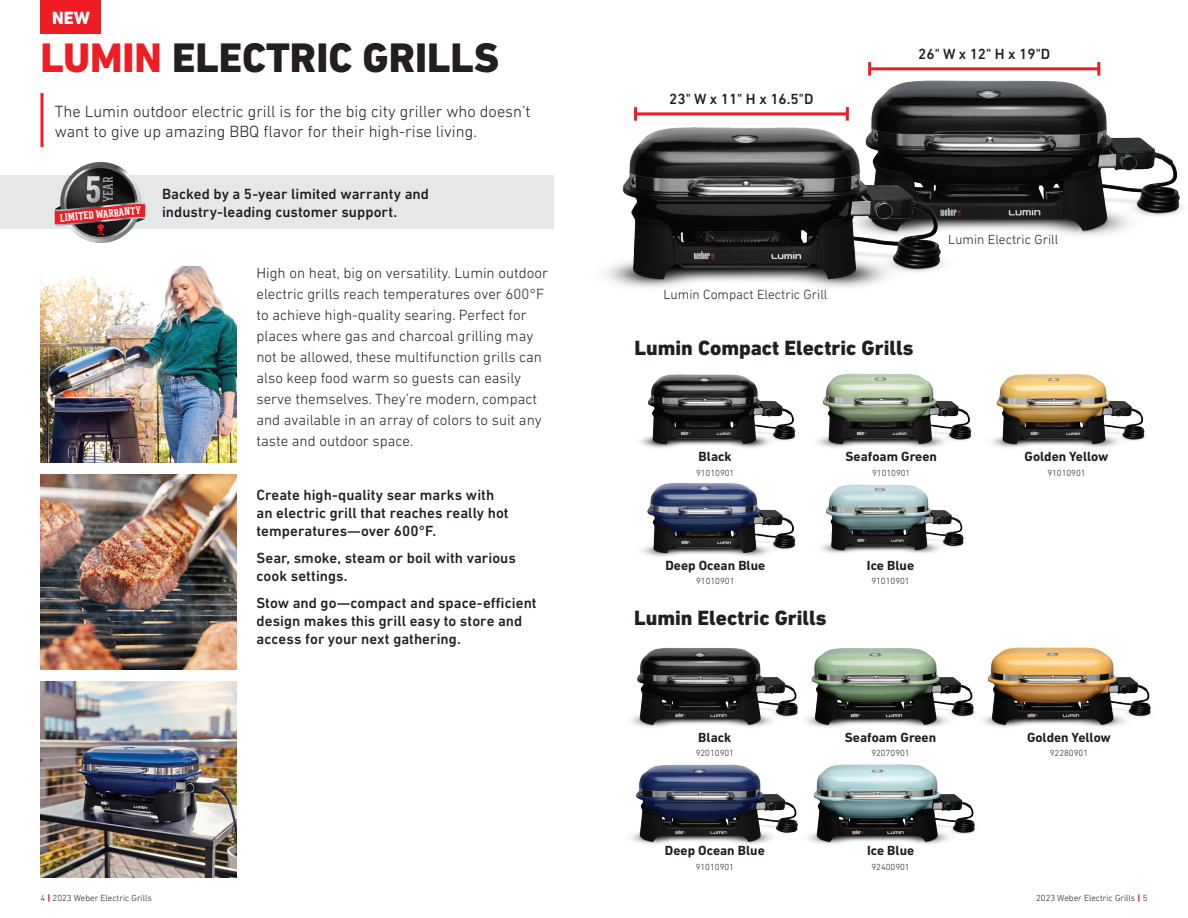
<style>
.page{position:relative;width:1188px;height:918px;background:#fff}
.page>*{position:absolute;margin:0;border:0;box-sizing:border-box;transform-origin:0 0}
.t1{font:800 42px "DIN Next LT Pro";color:#231f20}
.t2{font:800 21px "DIN Next LT Pro";color:#231f20}
.t3{font:800 18px "DIN Next LT Pro";color:#fff}
.t4{font:300 16.5px/19.8px "DIN Next LT Pro";color:#231f20}
.t5{font:500 15px/18px "DIN Next LT Pro";color:#231f20}
.t6{font:300 15px/21px "DIN Next LT Pro";color:#231f20}
.t7{font:14.1px "Weber Serif";color:#b8b9bc}
.t8{font:700 13.5px "DIN Next LT Pro";color:#231f20}
.t9{font:300 13.5px "DIN Next LT Pro";color:#231f20}
.t10{font:700 11.4px "Weber Serif";color:#fff}
.t11{font:300 9px "DIN Next LT Pro";color:#231f20}
.s1{color:#ee1d23}
.s2{font-weight:800;color:#ee1d23}
</style>
<div class="page">
<img style="left:871px;top:62px;width:312px;height:173px">
<img style="left:605px;top:84px;width:362px;height:204px">
<img style="left:817px;top:373px;width:156px;height:75px">
<img style="left:640px;top:374px;width:157px;height:74px">
<img style="left:815px;top:648px;width:141px;height:79px">
<img style="left:630px;top:647px;width:185px;height:80px">
<img style="left:630px;top:764px;width:150px;height:80px">
<img style="left:956px;top:647px;width:196px;height:80px">
<img style="left:780px;top:764px;width:196px;height:80px">
<img style="left:642px;top:483px;width:155px;height:74px">
<img style="left:991px;top:374px;width:155px;height:74px">
<img style="left:820px;top:484px;width:145px;height:70px">
<img style="left:40px;top:267px;width:196px;height:195px">
<img style="left:40px;top:682px;width:196px;height:196px">
<img style="left:40px;top:474px;width:196px;height:196px">
<svg style="left:40px;top:93px;width:4px;height:54px"></svg>
<div style="left:0;top:176px;width:554px;height:54px;background:#e6e7e9"></div>
<svg style="left:60px;top:162px;width:81px;height:81px"></svg>
<svg style="left:64px;top:166px;width:74px;height:73px"></svg>
<svg style="left:66px;top:168px;width:69px;height:69px"></svg>
<hr style="left:870px;top:67px;width:229px;height:3px;background:#ee1d23">
<hr style="left:868px;top:62px;width:3px;height:14px;background:#ee1d23">
<hr style="left:1097px;top:62px;width:3px;height:14px;background:#ee1d23">
<hr style="left:636px;top:112px;width:211px;height:3px;background:#ee1d23">
<hr style="left:634px;top:107px;width:3px;height:14px;background:#ee1d23">
<hr style="left:846px;top:107px;width:3px;height:14px;background:#ee1d23">
<div style="left:40px;top:0;width:61px;height:34px;background:#ee1d23"></div>
<svg style="left:55px;top:176px;width:90px;height:60px"></svg>
<p class="t3" style="left:52px;top:7px;width:40px">NEW</p>
<h1 class="t1" style="left:40px;top:33px;width:460px"><span class="s1">LUMIN</span> ELECTRIC GRILLS</h1>
<p class="t4" style="left:55px;top:101px;width:477px">The Lumin outdoor electric grill is for the big city griller who doesn’t want to give up amazing BBQ flavor for their high-rise living.</p>
<p class="t7" style="left:101px;top:202px;width:27px;rotate:-90deg">YEAR</p>
<p class="t10" style="left:67px;top:211px;width:22px;rotate:-6deg">MITE</p>
<p class="t10" style="left:102px;top:207px;width:29px;rotate:-6deg">ARRAN</p>
<p class="t5" style="left:162px;top:185px;width:269px">Backed by a 5-year limited warranty and industry-leading customer support.</p>
<p class="t6" style="left:256px;top:262px;width:293px">High on heat, big on versatility. Lumin outdoor electric grills reach temperatures over 600°F to achieve high-quality searing. Perfect for places where gas and charcoal grilling may not be allowed, these multifunction grills can also keep food warm so guests can easily serve themselves. They’re modern, compact and available in an array of colors to suit any taste and outdoor space.</p>
<p class="t5" style="left:256px;top:486px;width:254px">Create high-quality sear marks with an electric grill that reaches really hot temperatures—over 600°F.</p>
<p class="t5" style="left:256px;top:548px;width:261px">Sear, smoke, steam or boil with various cook settings.</p>
<p class="t5" style="left:256px;top:593px;width:282px">Stow and go—compact and space-efficient design makes this grill easy to store and access for your next gathering.</p>
<p class="t5" style="left:669px;top:90px;width:146px">23" W x 11" H x 16.5"D</p>
<p class="t9" style="left:664px;top:287px;width:165px">Lumin Compact Electric Grill</p>
<p class="t5" style="left:918px;top:45px;width:134px">26" W x 12" H x 19"D</p>
<p class="t9" style="left:948px;top:232px;width:112px">Lumin Electric Grill</p>
<h2 class="t2" style="left:634px;top:335px;width:280px">Lumin Compact Electric Grills</h2>
<p class="t8" style="left:699px;top:449px;width:35px">Black</p>
<p class="t11" style="left:696px;top:467px;width:40px">91010901</p>
<p class="t8" style="left:846px;top:449px;width:93px">Seafoam Green</p>
<p class="t11" style="left:872px;top:467px;width:40px">91010901</p>
<p class="t8" style="left:665px;top:558px;width:101px">Deep Ocean Blue</p>
<p class="t11" style="left:696px;top:576px;width:40px">91010901</p>
<h2 class="t2" style="left:634px;top:606px;width:194px">Lumin Electric Grills</h2>
<p class="t8" style="left:867px;top:558px;width:49px">Ice Blue</p>
<p class="t11" style="left:871px;top:576px;width:40px">91010901</p>
<p class="t8" style="left:698px;top:729px;width:35px">Black</p>
<p class="t11" style="left:696px;top:748px;width:40px">92010901</p>
<p class="t8" style="left:665px;top:843px;width:101px">Deep Ocean Blue</p>
<p class="t11" style="left:696px;top:861px;width:40px">91010901</p>
<p class="t8" style="left:845px;top:729px;width:93px">Seafoam Green</p>
<p class="t11" style="left:871px;top:748px;width:40px">92070901</p>
<p class="t8" style="left:867px;top:843px;width:49px">Ice Blue</p>
<p class="t11" style="left:871px;top:861px;width:40px">92400901</p>
<p class="t8" style="left:1025px;top:449px;width:85px">Golden Yellow</p>
<p class="t11" style="left:1047px;top:467px;width:40px">91010901</p>
<p class="t8" style="left:1027px;top:729px;width:85px">Golden Yellow</p>
<p class="t11" style="left:1050px;top:748px;width:40px">92280901</p>
<p class="t11" style="left:40px;top:893px;width:113px">4 <span class="s2">|</span> 2023 Weber Electric Grills</p>
<p class="t11" style="left:1036px;top:893px;width:113px">2023 Weber Electric Grills <span class="s2">|</span> 5</p>
</div>
